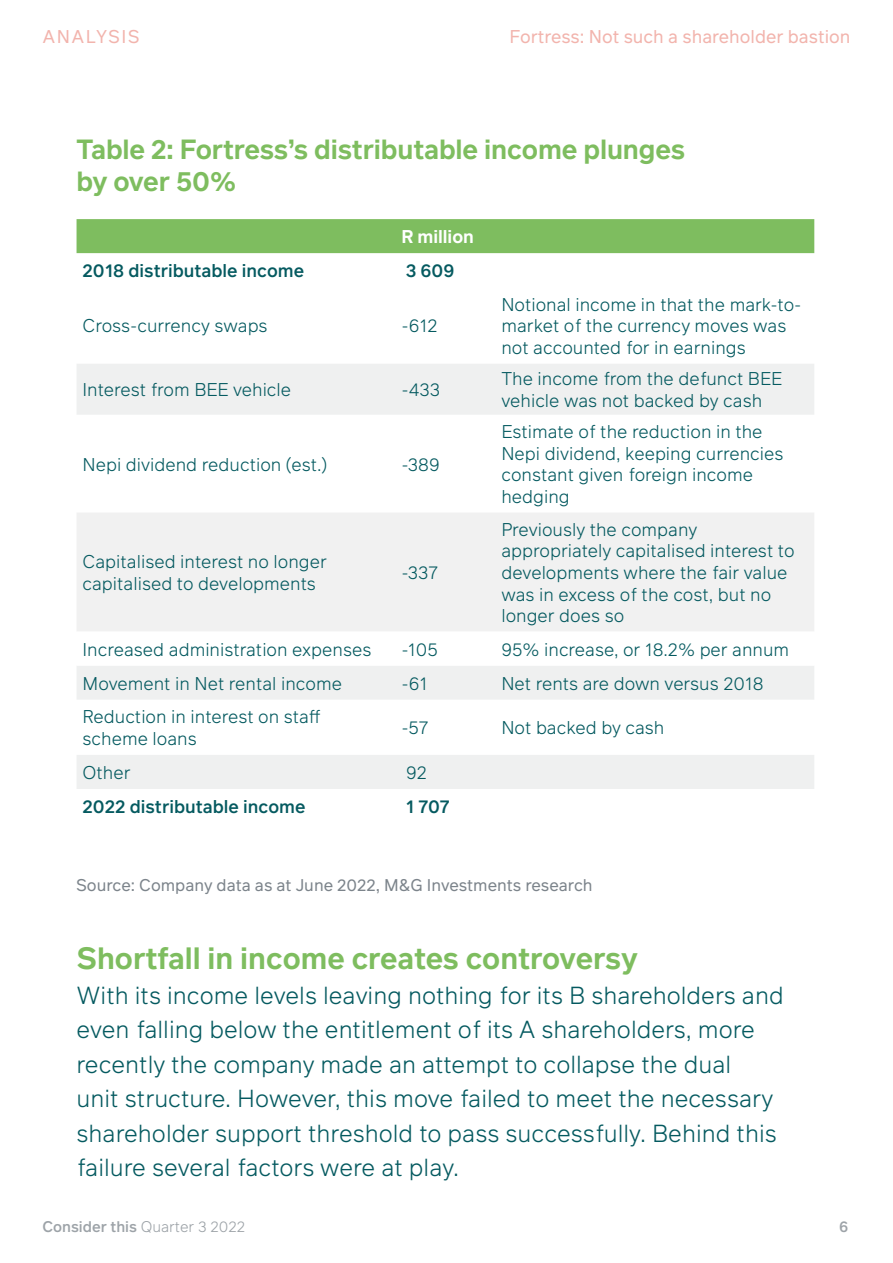
<style>
.page{position:relative;width:893px;height:1263px;background:#fff}
.page>*{position:absolute;margin:0;border:0;box-sizing:border-box;transform-origin:0 0}
.t1{font:600 30px "Infra";color:#7ebd5f}
.t2{font:600 27px/32.4px "Infra";letter-spacing:-.005em;color:#7ebd5f}
.t3{font:300 24px/34.5px "Infra";color:#055a60}
.t4{font:300 18px/21.6px "Infra";color:#055a60}
.t5{font:500 18px "Infra";color:#055a60}
.t6{font:18px "Infra";color:#f2b4ad}
.t7{font:18px "Infra";letter-spacing:.08em;color:#f2b4ad}
.t8{font:600 18px "Infra";color:#fff}
.t9{font:16.5px "Infra";color:#7c848b}
.t10{font:500 15px "Infra";color:#9da3a8}
.s1{font-weight:300}
</style>
<div class="page">
<div style="left:77px;top:219px;width:737px;height:34px;background:#7ebd5f"></div>
<svg style="left:77px;top:364px;width:737px;height:425px"></svg>
<div style="left:77px;top:512px;width:737px;height:120px;background:#f1f1f1"></div>
<svg style="left:77px;top:632px;width:737px;height:34px"></svg>
<p class="t7" style="left:43px;top:23px;width:99px">ANALYSIS</p>
<p class="t6" style="left:510px;top:23px;width:342px">Fortress: Not such a shareholder bastion</p>
<h2 class="t2" style="left:77px;top:132px;width:610px">Table 2: Fortress’s distributable income plunges by over 50%</h2>
<p class="t8" style="left:401px;top:224px;width:74px">R million</p>
<p class="t5" style="left:83px;top:258px;width:223px">2018 distributable income</p>
<p class="t5" style="left:406px;top:258px;width:50px">3 609</p>
<p class="t4" style="left:83px;top:315px;width:187px">Cross-currency swaps</p>
<p class="t4" style="left:401px;top:315px;width:38px">-612</p>
<p class="t4" style="left:501px;top:293px;width:302px">Notional income in that the mark-to&shy;market of the currency moves was not accounted for in earnings</p>
<p class="t4" style="left:83px;top:378px;width:210px">Interest from BEE vehicle</p>
<p class="t4" style="left:401px;top:378px;width:40px">-433</p>
<p class="t4" style="left:501px;top:368px;width:282px">The income from the defunct BEE vehicle was not backed by cash</p>
<p class="t4" style="left:83px;top:453px;width:246px">Nepi dividend reduction (est.)</p>
<p class="t4" style="left:401px;top:453px;width:40px">-389</p>
<p class="t4" style="left:83px;top:550px;width:246px">Capitalised interest no longer capitalised to developments</p>
<p class="t4" style="left:401px;top:561px;width:38px">-337</p>
<p class="t4" style="left:501px;top:420px;width:284px">Estimate of the reduction in the<br>Nepi dividend, keeping currencies constant given foreign income hedging</p>
<p class="t4" style="left:501px;top:518px;width:295px">Previously the company appropriately capitalised interest to developments where the fair value was in excess of the cost, but no longer does so</p>
<p class="t4" style="left:83px;top:638px;width:290px">Increased administration expenses</p>
<p class="t4" style="left:401px;top:638px;width:38px">-105</p>
<p class="t4" style="left:501px;top:638px;width:289px">95% increase, or 18.2% per annum</p>
<p class="t4" style="left:83px;top:672px;width:261px">Movement in Net rental income</p>
<p class="t4" style="left:401px;top:672px;width:27px">-61</p>
<p class="t4" style="left:501px;top:672px;width:264px">Net rents are down versus 2018</p>
<p class="t4" style="left:83px;top:706px;width:239px">Reduction in interest on staff scheme loans</p>
<p class="t4" style="left:401px;top:716px;width:28px">-57</p>
<p class="t4" style="left:501px;top:716px;width:165px">Not backed by cash</p>
<p class="t4" style="left:83px;top:761px;width:49px">Other</p>
<p class="t4" style="left:406px;top:761px;width:22px">92</p>
<p class="t5" style="left:83px;top:794px;width:224px">2022 distributable income</p>
<p class="t5" style="left:406px;top:794px;width:45px">1 707</p>
<p class="t9" style="left:76px;top:873px;width:518px">Source: Company data as at June 2022, M&amp;G Investments research</p>
<h1 class="t1" style="left:77px;top:937px;width:563px">Shortfall in income creates controversy</h1>
<p class="t3" style="left:77px;top:977px;width:709px">With its income levels leaving nothing for its B shareholders and even falling below the entitlement of its A shareholders, more recently the company made an attempt to collapse the dual<br>unit structure. However, this move failed to meet the necessary shareholder support threshold to pass successfully. Behind this failure several factors were at play.</p>
<p class="t10" style="left:43px;top:1216px;width:204px">Consider this <span class="s1">Quarter 3 2022</span></p>
<p class="t10" style="left:839px;top:1216px;width:11px">6</p>
</div>
